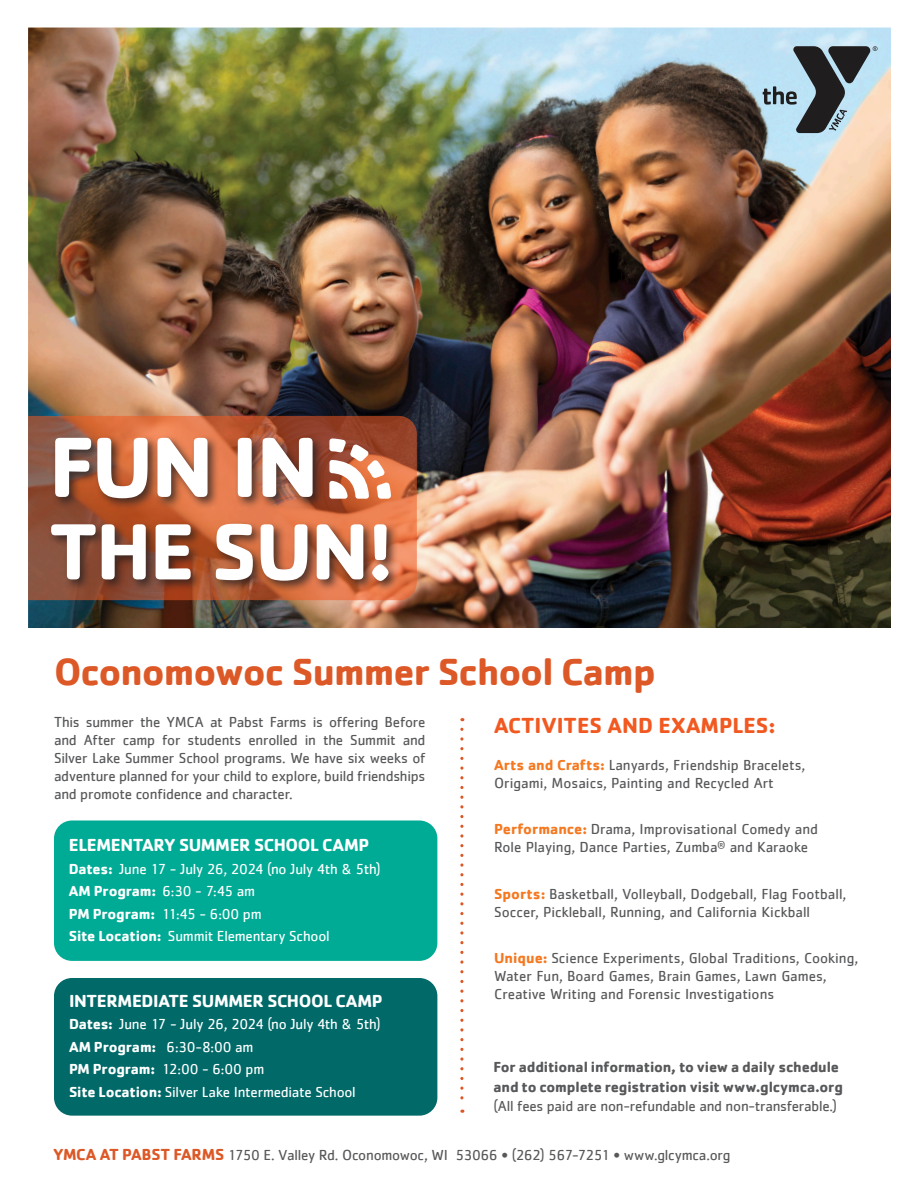
<style>
.page{position:relative;width:918px;height:1188px;background:#fff}
.page>*{position:absolute;margin:0;border:0;box-sizing:border-box;transform-origin:0 0}
.t1{font:700 88.5px "Cachet";color:#fff}
.t2{font:700 82.5px "Cachet";letter-spacing:-.025em;color:#fff}
.t3{font:700 39px "Cachet";letter-spacing:-.025em;color:#dd5827}
.t4{font:700 22.5px "Cachet";color:#f15921}
.t5{font:700 18px "Cachet";letter-spacing:-.02em;color:#fff}
.t6{font:15px/18px "Cachet";color:#57585a}
.t7{font:15px/22.5px "Cachet";letter-spacing:-.015em;color:#fff}
.t8{font:700 15px/19.5px "Cachet";letter-spacing:-.01em;color:#57585a}
.t9{font:15px "Cachet";letter-spacing:-.02em;color:#57585a}
.s1{font-weight:700}
.s2{font-weight:700;color:#f47921}
.s3{font-weight:400}
.s4{font-weight:700;font-size:16.5px;color:#dd5827}
</style>
<div class="page">
<div style="left:54px;top:820px;width:383px;height:141px;background:#00ab95;border-radius:18px"></div>
<svg style="left:460px;top:729px;width:3px;height:384px"></svg>
<div style="left:54px;top:978px;width:383px;height:138px;background:#016a69;border-radius:18px"></div>
<img style="left:28px;top:28px;width:863px;height:600px">
<svg style="left:763px;top:46px;width:114px;height:87px;background:#84949c"></svg>
<svg style="left:28px;top:416px;width:389px;height:184px;background:#ae5b3b"></svg>
<div style="left:48px;top:434px;width:353px;height:159px;background:#231f20;opacity:.75"></div>
<svg style="left:329px;top:438px;width:62px;height:61px"></svg>
<p class="t1" style="left:49px;top:410px;width:272px">FUN IN</p>
<p class="t2" style="left:49px;top:498px;width:346px">THE SUN!</p>
<p class="t3" style="left:54px;top:647px;width:603px">Oconomowoc Summer School Camp</p>
<p class="t6" style="left:54px;top:713px;width:373px;text-align:justify">This summer the YMCA at Pabst Farms is offering Before and After camp for students enrolled in the Summit and Silver Lake Summer School programs. We have six weeks of adventure planned for your child to explore, build friendships and promote confidence and character.</p>
<p class="t5" style="left:69px;top:833px;width:302px">ELEMENTARY SUMMER SCHOOL CAMP</p>
<p class="t7" style="left:69px;top:857px;width:313px"><span class="s1">Dates:</span> June 17 - July 26, 2024 (no July 4th &amp; 5th)<br><span class="s1">AM Program:</span> 6:30 - 7:45 am<br><span class="s1">PM Program:</span> 11:45 - 6:00 pm</p>
<p class="t7" style="left:69px;top:925px;width:262px"><span class="s1">Site Location:</span> Summit Elementary School</p>
<p class="t5" style="left:69px;top:989px;width:315px">INTERMEDIATE SUMMER SCHOOL CAMP</p>
<p class="t7" style="left:69px;top:1013px;width:313px"><span class="s1">Dates:</span> June 17 - July 26, 2024 (no July 4th &amp; 5th)</p>
<p class="t7" style="left:69px;top:1035px;width:197px"><span class="s1">AM Program:</span> 6:30-8:00 am<br><span class="s1">PM Program:</span> 12:00 - 6:00 pm</p>
<p class="t7" style="left:69px;top:1080px;width:288px"><span class="s1">Site Location:</span> Silver Lake Intermediate School</p>
<p class="t4" style="left:494px;top:711px;width:283px">ACTIVITES AND EXAMPLES:</p>
<p class="t6" style="left:494px;top:756px;width:313px"><span class="s2">Arts and Crafts:</span> Lanyards, Friendship Bracelets,<br>Origami, Mosaics, Painting and Recycled Art</p>
<p class="t6" style="left:494px;top:820px;width:325px"><span class="s2">Performance:</span> Drama, Improvisational Comedy and<br>Role Playing, Dance Parties, Zumba<sup>®</sup> and Karaoke</p>
<p class="t6" style="left:494px;top:885px;width:354px"><span class="s2">Sports:</span> Basketball, Volleyball, Dodgeball, Flag Football,<br>Soccer, Pickleball, Running, and California Kickball</p>
<p class="t6" style="left:494px;top:949px;width:365px"><span class="s2">Unique:</span> Science Experiments, Global Traditions, Cooking,<br>Water Fun, Board Games, Brain Games, Lawn Games,<br>Creative Writing and Forensic Investigations</p>
<p class="t8" style="left:494px;top:1057px;width:351px">For additional information, to view a daily schedule and to complete registration visit www.glcymca.org <span class="s3">(All fees paid are non-refundable and non-transferable.)</span></p>
<p class="t9" style="left:53px;top:1146px;width:679px"><span class="s4">YMCA AT PABST FARMS</span> 1750 E. Valley Rd. Oconomowoc, WI 53066 <span class="s1">•</span> (262) 567-7251 <span class="s1">•</span> www.glcymca.org</p>
</div>
